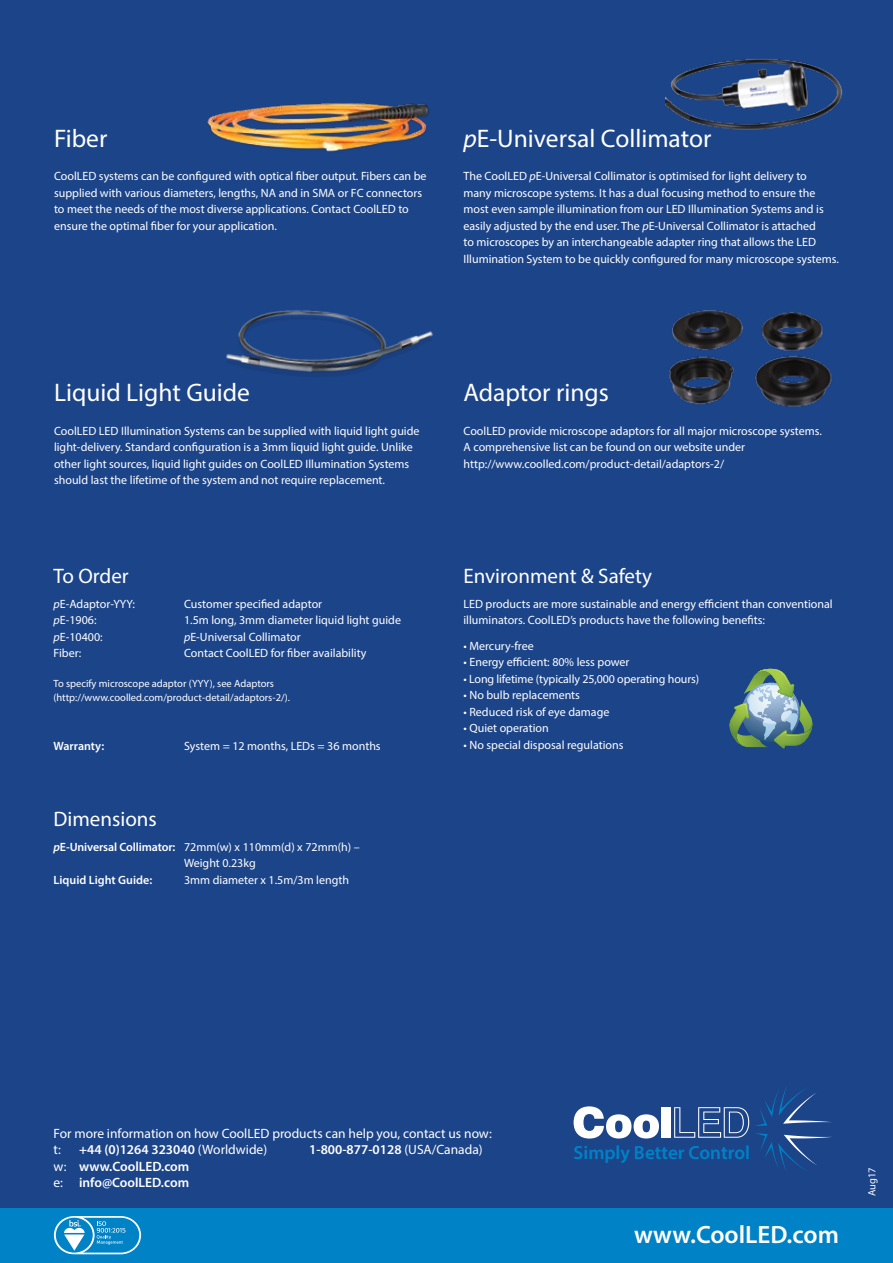
<style>
.page{position:relative;width:893px;height:1263px;background:#1c4489}
.page>*{position:absolute;margin:0;border:0;box-sizing:border-box;transform-origin:0 0}
.t1{font:25.5px "Myriad Pro";color:#fff}
.t2{font:600 25.05px "Myriad Pro";color:#fff}
.t3{font:21px "Myriad Pro";color:#fff}
.t4{font:600 19.05px "Myriad Pro";color:#0082c6}
.t5{font:600 13.5px/16.5px "Myriad Pro";color:#fff}
.t6{font:13.5px/16.5px "Myriad Pro";color:#fff}
.t7{font:12px/16.5px "Myriad Pro";color:#fff}
.t8{font:600 12px "Myriad Pro";color:#fff}
.t9{font:10.5px/13.5px "Myriad Pro";color:#fff}
.s1{font-style:italic}
.s2{font-weight:600;font-style:italic}
.s3{font-weight:600}
.s4{font-weight:400}
</style>
<div class="page">
<div style="left:0;top:1209px;width:893px;height:54px;background:#0082c6"></div>
<svg style="left:574px;top:1106px;width:85px;height:32px"></svg>
<div style="left:661px;top:1107px;width:9px;height:31px;background:#fff"></div>
<svg style="left:674px;top:1087px;width:158px;height:83px"></svg>
<svg style="left:729px;top:668px;width:84px;height:80px"></svg>
<img style="left:207px;top:103px;width:222px;height:49px">
<img style="left:669px;top:310px;width:163px;height:97px">
<img style="left:226px;top:310px;width:207px;height:63px">
<img style="left:665px;top:59px;width:178px;height:71px">
<svg style="left:54px;top:1216px;width:87px;height:38px"></svg>
<h1 class="t1" style="left:54px;top:122px;width:55px">Fiber</h1>
<p class="t7" style="left:54px;top:168px;width:374px">CoolLED systems can be configured with optical fiber output. Fibers can be supplied with various diameters, lengths, NA and in SMA or FC connectors to meet the needs of the most diverse applications. Contact CoolLED to ensure the optimal fiber for your application.</p>
<h1 class="t1" style="left:463px;top:122px;width:249px"><span class="s1">p</span>E-Universal Collimator</h1>
<p class="t7" style="left:463px;top:168px;width:377px">The CoolLED <span class="s1">p</span>E-Universal Collimator is optimised for light delivery to<br>many microscope systems. It has a dual focusing method to ensure the most even sample illumination from our LED Illumination Systems and is easily adjusted by the end user. The <span class="s1">p</span>E-Universal Collimator is attached<br>to microscopes by an interchangeable adapter ring that allows the LED Illumination System to be quickly configured for many microscope systems.</p>
<h1 class="t1" style="left:54px;top:377px;width:197px">Liquid Light Guide</h1>
<p class="t7" style="left:54px;top:422px;width:367px">CoolLED LED Illumination Systems can be supplied with liquid light guide light-delivery. Standard configuration is a 3mm liquid light guide. Unlike other light sources, liquid light guides on CoolLED Illumination Systems should last the lifetime of the system and not require replacement.</p>
<h3 class="t3" style="left:54px;top:563px;width:77px">To Order</h3>
<p class="t7" style="left:54px;top:595px;width:83px"><span class="s1">p</span>E-Adaptor-YYY:</p>
<p class="t7" style="left:184px;top:595px;width:140px">Customer specified adaptor</p>
<p class="t7" style="left:54px;top:612px;width:44px"><span class="s1">p</span>E-1906:</p>
<p class="t7" style="left:184px;top:612px;width:218px">1.5m long, 3mm diameter liquid light guide</p>
<p class="t7" style="left:54px;top:628px;width:51px"><span class="s1">p</span>E-10400:</p>
<p class="t7" style="left:184px;top:628px;width:118px"><span class="s1">p</span>E-Universal Collimator</p>
<p class="t7" style="left:54px;top:645px;width:29px">Fiber:</p>
<p class="t7" style="left:184px;top:645px;width:184px">Contact CoolLED for fiber availability</p>
<p class="t9" style="left:54px;top:677px;width:238px">To specify microscope adaptor (YYY), see Adaptors (http://www.coolled.com/product-detail/adaptors-2/).</p>
<p class="t8" style="left:54px;top:738px;width:52px">Warranty:</p>
<p class="t7" style="left:184px;top:738px;width:198px">System = 12 months, LEDs = 36 months</p>
<h3 class="t3" style="left:54px;top:805px;width:105px">Dimensions</h3>
<p class="t7" style="left:184px;top:838px;width:177px;text-indent:-130px"><span class="s2">p</span><span class="s3">E-Universal Collimator:</span> 72mm(w) x 110mm(d) x 72mm(h) –<br>Weight 0.23kg</p>
<p class="t8" style="left:54px;top:872px;width:100px">Liquid Light Guide:</p>
<p class="t7" style="left:184px;top:871px;width:167px">3mm diameter x 1.5m/3m length</p>
<h1 class="t1" style="left:463px;top:377px;width:147px">Adaptor rings</h1>
<p class="t7" style="left:463px;top:422px;width:360px">CoolLED provide microscope adaptors for all major microscope systems.<br>A comprehensive list can be found on our website under http://www.coolled.com/product-detail/adaptors-2/</p>
<h3 class="t3" style="left:463px;top:563px;width:190px">Environment &amp; Safety</h3>
<p class="t7" style="left:463px;top:595px;width:371px">LED products are more sustainable and energy efficient than conventional illuminators. CoolLED’s products have the following benefits:</p>
<p class="t7" style="left:463px;top:637px;width:72px">• Mercury-free</p>
<p class="t7" style="left:463px;top:654px;width:168px">• Energy efficient: 80% less power</p>
<p class="t7" style="left:463px;top:670px;width:237px">• Long lifetime (typically 25,000 operating hours)</p>
<p class="t7" style="left:463px;top:687px;width:118px">• No bulb replacements</p>
<p class="t7" style="left:463px;top:703px;width:147px">• Reduced risk of eye damage</p>
<p class="t7" style="left:463px;top:720px;width:87px">• Quiet operation</p>
<p class="t7" style="left:463px;top:736px;width:162px">• No special disposal regulations</p>
<p class="t6" style="left:54px;top:1125px;width:440px">For more information on how CoolLED products can help you, contact us now: t:</p>
<p class="t5" style="left:79px;top:1141px;width:190px">+44 (0)1264 323040 <span class="s4">(Worldwide)</span></p>
<p class="t5" style="left:309px;top:1141px;width:175px">1-800-877-0128 <span class="s4">(USA/Canada)</span></p>
<p class="t5" style="left:54px;top:1157px;width:137px"><span class="s4">w:</span> www.CoolLED.com <span class="s4">e:</span> info@CoolLED.com</p>
<h3 class="t4" style="left:574px;top:1140px;width:178px">Simply Better Control</h3>
<h2 class="t2" style="left:634px;top:1219px;width:206px">www.CoolLED.com</h2>
<p class="t9" style="left:865px;top:1196px;width:30px;rotate:-90deg">Aug17</p>
</div>
